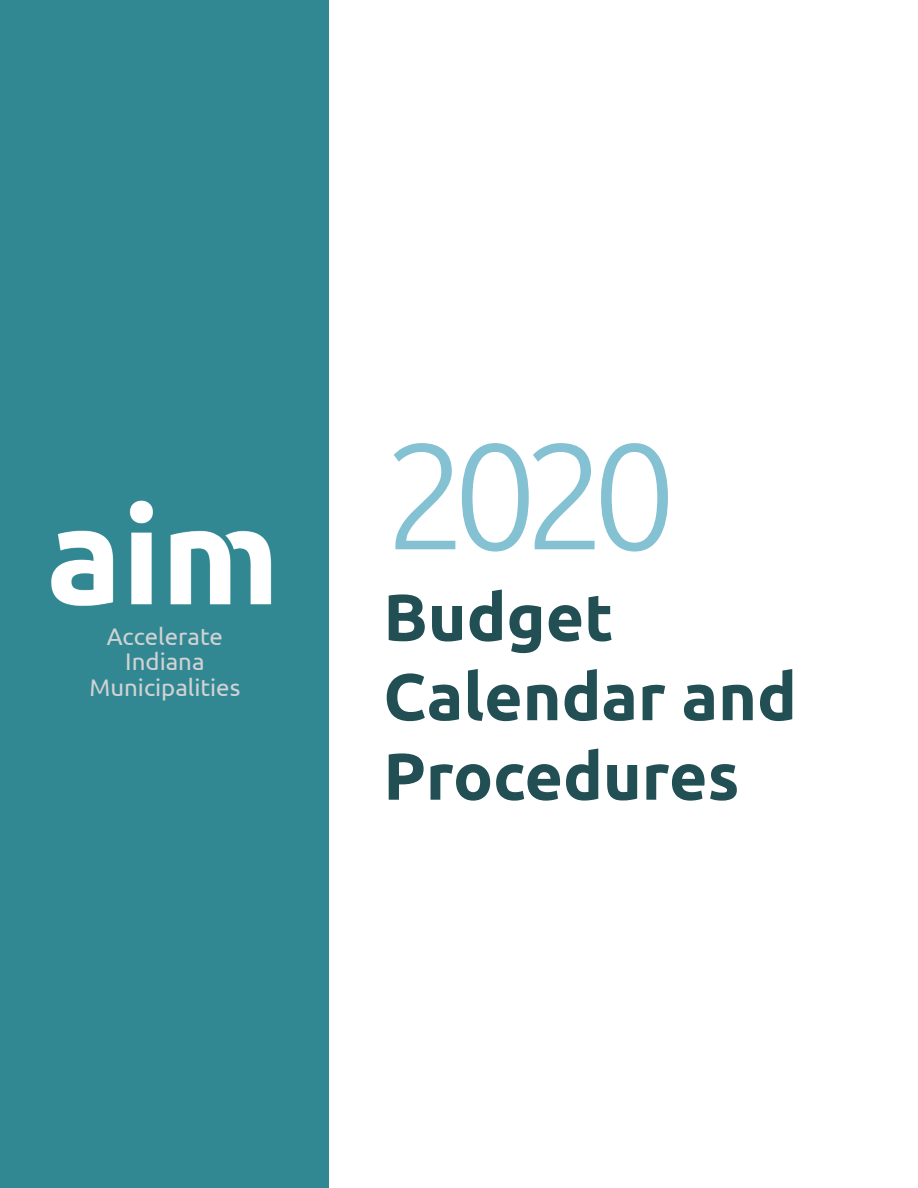
<style>
.page{position:relative;width:918px;height:1188px;background:#fff}
.page>*{position:absolute;margin:0;border:0;box-sizing:border-box;transform-origin:0 0}
.t1{font:300 150px "Ubuntu";color:#84c1d3}
.t2{font:700 66px/79.5px "Ubuntu";color:#214f54}
.t3{font:24px "Ubuntu";color:#d1d2d4}
</style>
<div class="page">
<div style="left:0;top:0;width:329px;height:1188px;background:#328892"></div>
<img style="left:51px;top:500px;width:221px;height:106px">
<p class="t3" style="left:107px;top:621px;width:117px">Accelerate</p>
<p class="t3" style="left:125px;top:647px;width:81px">Indiana</p>
<p class="t3" style="left:89px;top:672px;width:152px">Municipalities</p>
<p class="t1" style="left:383px;top:406px;width:295px">2020</p>
<p class="t2" style="left:383px;top:577px;width:232px">Budget</p>
<p class="t2" style="left:383px;top:656px;width:415px">Calendar and<br>Procedures</p>
</div>
